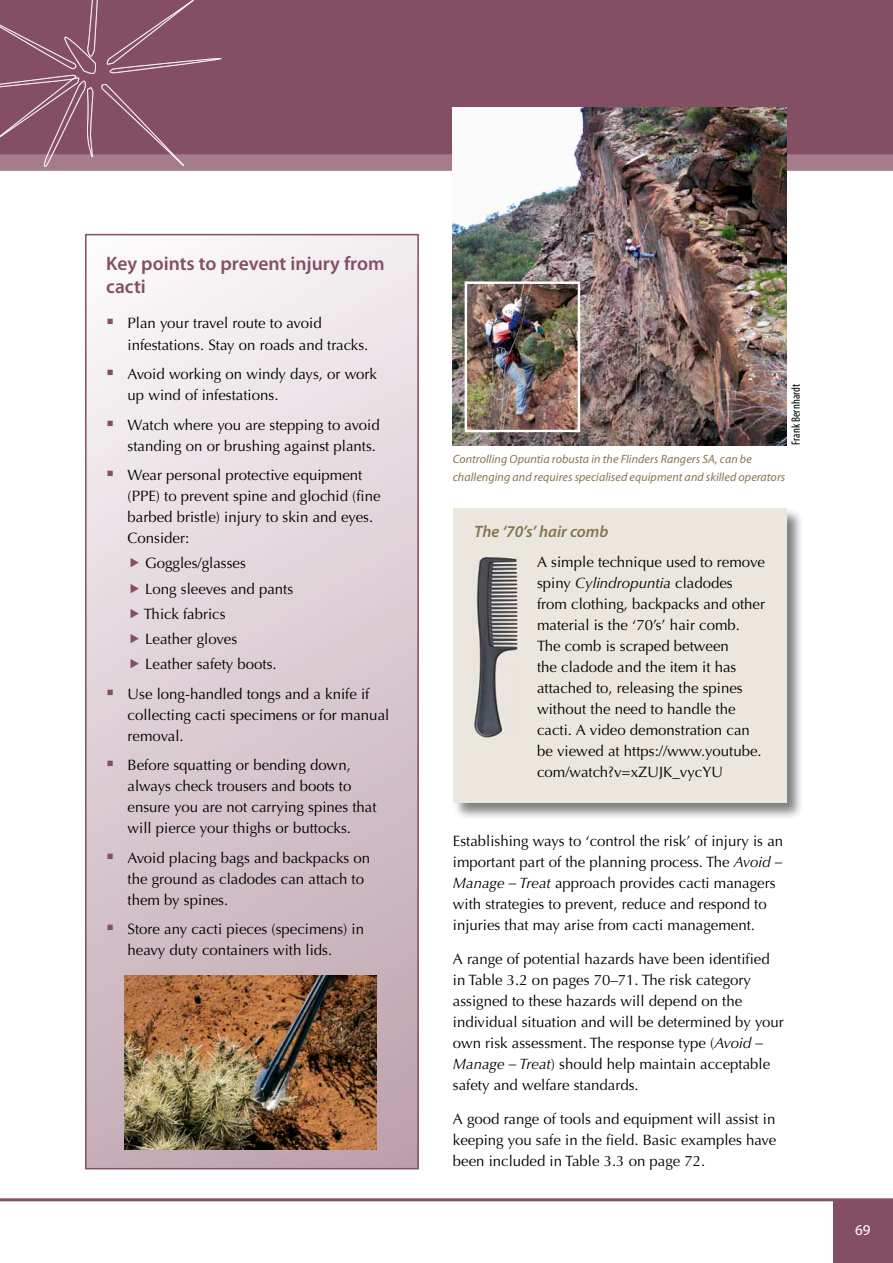
<style>
.page{position:relative;width:893px;height:1263px;background:#fff}
.page>*{position:absolute;margin:0;border:0;box-sizing:border-box;transform-origin:0 0}
.t1{font:600 19.5px/23.4px "Myriad Pro";color:#844e65}
.t2{font:italic 600 16.5px "Myriad Pro";color:#84754d}
.t3{font:15px/21px "Optima";color:#000}
.t4{font:15px "Myriad Pro";color:#fff}
.t5{font:italic 12px/18px "Myriad Pro";letter-spacing:.005em;color:#84754d}
.t6{font:condensed 12px "Myriad Pro";letter-spacing:.01em;color:#000}
.s1{color:#844e65}
.s2{font-style:italic}
</style>
<div class="page">
<hr style="left:0;top:1198px;width:893px;height:3px;background:#844e65">
<div style="left:833px;top:1201px;width:60px;height:62px;background:#844e65"></div>
<div style="left:0;top:0;width:893px;height:165px;background:#844e65"></div>
<div style="left:0;top:154px;width:893px;height:17px;background:#a57c8c"></div>
<div style="left:86px;top:235px;width:332px;height:934px;background:linear-gradient(to bottom,#f8f5f7,#bea3ad)"></div>
<div style="left:85px;top:234px;width:334px;height:935px;border:2px solid #844e65"></div>
<svg style="left:0;top:0;width:222px;height:171px"></svg>
<div style="left:452px;top:507px;width:352px;height:312px;background:#000;opacity:.5"></div>
<div style="left:453px;top:508px;width:334px;height:294px;background:#ebe7df"></div>
<img style="left:453px;top:107px;width:334px;height:338px">
<img style="left:124px;top:976px;width:252px;height:173px">
<img style="left:463px;top:280px;width:118px;height:153px">
<img style="left:474px;top:557px;width:44px;height:180px">
<svg style="left:106px;top:568px;width:15px;height:1px"></svg>
<svg style="left:131px;top:558px;width:8px;height:9px"></svg>
<svg style="left:106px;top:593px;width:15px;height:1px"></svg>
<svg style="left:131px;top:583px;width:8px;height:10px"></svg>
<svg style="left:106px;top:619px;width:15px;height:1px"></svg>
<svg style="left:131px;top:608px;width:8px;height:10px"></svg>
<svg style="left:106px;top:644px;width:15px;height:1px"></svg>
<svg style="left:131px;top:634px;width:8px;height:9px"></svg>
<svg style="left:106px;top:669px;width:15px;height:1px"></svg>
<svg style="left:131px;top:659px;width:8px;height:9px"></svg>
<h1 class="t1" style="left:106px;top:251px;width:280px">Key points to prevent injury from cacti</h1>
<p class="t3" style="left:128px;top:313px;width:242px;text-indent:-21px"><span class="s1">▪</span> Plan your travel route to avoid infestations. Stay on roads and tracks.</p>
<p class="t3" style="left:128px;top:364px;width:251px;text-indent:-21px"><span class="s1">▪</span> Avoid working on windy days, or work up wind of infestations.</p>
<p class="t3" style="left:106px;top:414px;width:275px;text-align:right"><span class="s1">▪</span> Watch where you are stepping to avoid standing on or brushing against plants.</p>
<p class="t3" style="left:128px;top:465px;width:255px;text-indent:-21px"><span class="s1">▪</span> Wear personal protective equipment (PPE) to prevent spine and glochid (fine barbed bristle) injury to skin and eyes.<br>Consider:</p>
<p class="t3" style="left:144px;top:551px;width:151px;line-height:25.2px">Goggles/glasses<br>Long sleeves and pants<br>Thick fabrics<br>Leather gloves<br>Leather safety boots.</p>
<p class="t3" style="left:128px;top:683px;width:263px;text-indent:-21px"><span class="s1">▪</span> Use long-handled tongs and a knife if collecting cacti specimens or for manual removal.</p>
<p class="t3" style="left:128px;top:755px;width:250px;text-indent:-21px"><span class="s1">▪</span> Before squatting or bending down, always check trousers and boots to ensure you are not carrying spines that will pierce your thighs or buttocks.</p>
<p class="t3" style="left:128px;top:847px;width:244px;text-indent:-21px"><span class="s1">▪</span> Avoid placing bags and backpacks on the ground as cladodes can attach to them by spines.</p>
<p class="t3" style="left:128px;top:919px;width:238px;text-indent:-21px"><span class="s1">▪</span> Store any cacti pieces (specimens) in heavy duty containers with lids.</p>
<p class="t6" style="left:789px;top:445px;width:63px;rotate:-90deg">Frank Bernhardt</p>
<p class="t5" style="left:453px;top:450px;width:334px">Controlling Opuntia robusta in the Flinders Rangers SA, can be challenging and requires specialised equipment and skilled operators</p>
<p class="t2" style="left:474px;top:521px;width:136px">The ‘70’s’ hair comb</p>
<p class="t3" style="left:537px;top:552px;width:229px">A simple technique used to remove spiny <span class="s2">Cylindropuntia</span> cladodes from clothing, backpacks and other material is the ‘70’s’ hair comb.<br>The comb is scraped between<br>the cladode and the item it has attached to, releasing the spines without the need to handle the cacti. A video demonstration can be viewed at https://www.youtube. com/watch?v=xZUJK_vycYU</p>
<p class="t3" style="left:453px;top:831px;width:332px">Establishing ways to ‘control the risk’ of injury is an important part of the planning process. The <span class="s2">Avoid – Manage – Treat</span> approach provides cacti managers with strategies to prevent, reduce and respond to injuries that may arise from cacti management.</p>
<p class="t3" style="left:453px;top:949px;width:333px">A range of potential hazards have been identified in Table 3.2 on pages 70–71. The risk category assigned to these hazards will depend on the individual situation and will be determined by your own risk assessment. The response type (<span class="s2">Avoid – Manage – Treat</span>) should help maintain acceptable safety and welfare standards.</p>
<p class="t3" style="left:453px;top:1108px;width:325px;text-align:justify">A good range of tools and equipment will assist in keeping you safe in the field. Basic examples have been included in Table 3.3 on page 72.</p>
<p class="t4" style="left:855px;top:1220px;width:17px">69</p>
</div>
